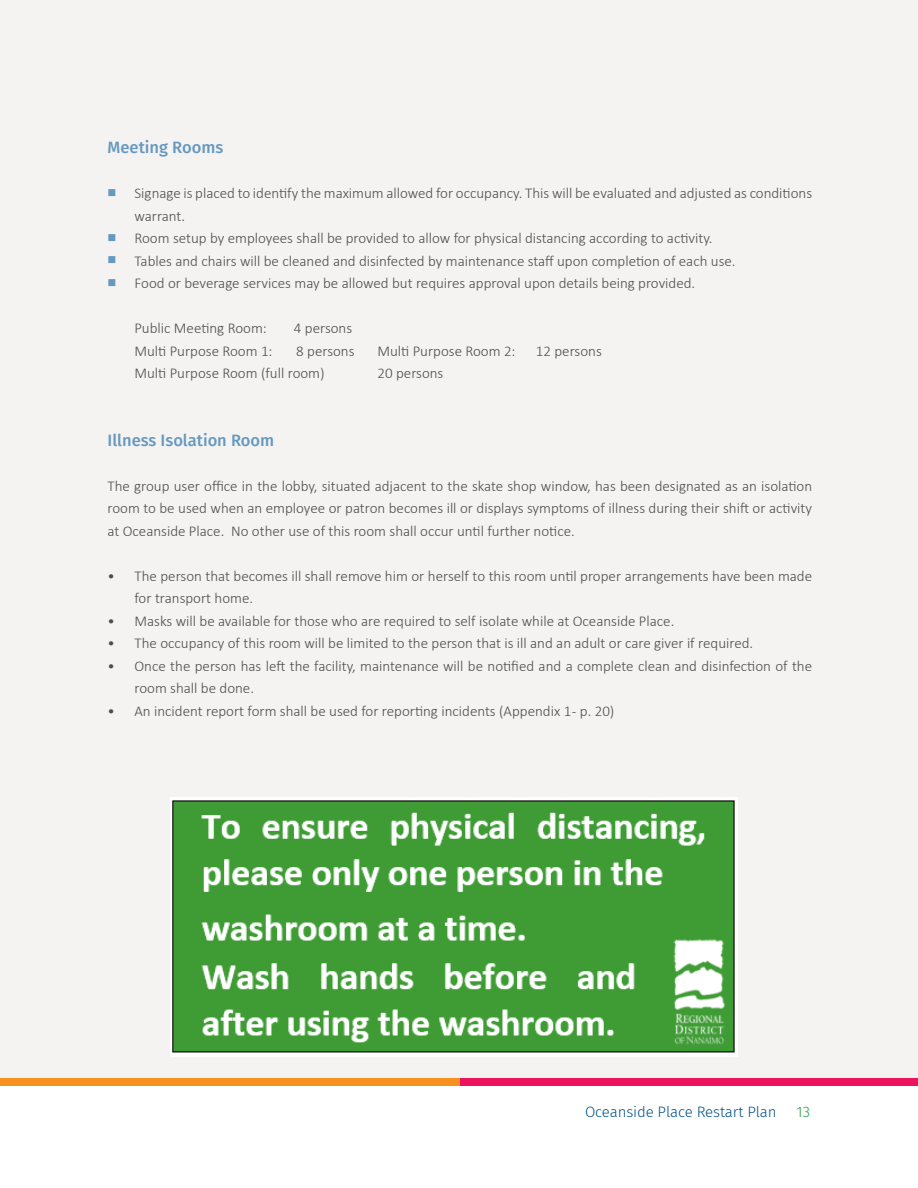
<style>
.page{position:relative;width:918px;height:1188px;background:#fff}
.page>*{position:absolute;margin:0;border:0;box-sizing:border-box;transform-origin:0 0}
.t1{font:500 16.5px "Fira Sans";color:#6599bf}
.t2{font:300 15px/22.5px "Calibri";color:#4d4d4f}
.t3{font:300 15px "Fira Sans";letter-spacing:-.01em;color:#005387}
.t4{font:300 15px "Fira Sans";color:#26a146}
.s1{color:#6599bf}
</style>
<div class="page">
<div style="left:458px;top:1078px;width:460px;height:7px;background:#ed135d"></div>
<div style="left:0;top:1078px;width:460px;height:7px;background:#f7901e"></div>
<div style="left:0;top:1px;width:918px;height:1077px;background:#f5f3f1"></div>
<img style="left:171px;top:797px;width:567px;height:259px">
<p class="t1" style="left:108px;top:134px;width:117px">Meeting Rooms</p>
<p class="t2" style="left:135px;top:182px;width:679px;text-indent:-27px"><span class="s1">■</span> Signage is placed to identify the maximum allowed for occupancy. This will be evaluated and adjusted as conditions warrant.</p>
<p class="t2" style="left:108px;top:227px;width:607px"><span class="s1">■</span> Room setup by employees shall be provided to allow for physical distancing according to activity.</p>
<p class="t2" style="left:108px;top:249px;width:630px"><span class="s1">■</span> Tables and chairs will be cleaned and disinfected by maintenance staff upon completion of each use.</p>
<p class="t2" style="left:108px;top:272px;width:589px"><span class="s1">■</span> Food or beverage services may be allowed but requires approval upon details being provided.</p>
<p class="t2" style="left:135px;top:317px;width:134px">Public Meeting Room:</p>
<p class="t2" style="left:294px;top:317px;width:60px">4 persons</p>
<p class="t2" style="left:135px;top:339px;width:140px">Multi Purpose Room 1:</p>
<p class="t2" style="left:296px;top:339px;width:60px">8 persons</p>
<p class="t2" style="left:378px;top:339px;width:140px">Multi Purpose Room 2:</p>
<p class="t2" style="left:536px;top:339px;width:67px">12 persons</p>
<p class="t2" style="left:135px;top:362px;width:192px">Multi Purpose Room (full room)</p>
<p class="t2" style="left:378px;top:362px;width:67px">20 persons</p>
<p class="t1" style="left:108px;top:426px;width:168px">Illness Isolation Room</p>
<p class="t2" style="left:108px;top:474px;width:706px;text-align:justify">The group user office in the lobby, situated adjacent to the skate shop window, has been designated as an isolation room to be used when an employee or patron becomes ill or displays symptoms of illness during their shift or activity at Oceanside Place. No other use of this room shall occur until further notice.</p>
<p class="t2" style="left:135px;top:564px;width:679px;text-indent:-27px">• The person that becomes ill shall remove him or herself to this room until proper arrangements have been made for transport home.</p>
<p class="t2" style="left:108px;top:609px;width:568px">• Masks will be available for those who are required to self isolate while at Oceanside Place.</p>
<p class="t2" style="left:108px;top:632px;width:647px">• The occupancy of this room will be limited to the person that is ill and an adult or care giver if required.</p>
<p class="t2" style="left:135px;top:654px;width:679px;text-indent:-27px">• Once the person has left the facility, maintenance will be notified and a complete clean and disinfection of the room shall be done.</p>
<p class="t2" style="left:108px;top:699px;width:508px">• An incident report form shall be used for reporting incidents (Appendix 1 - p. 20)</p>
<p class="t3" style="left:585px;top:1102px;width:193px">Oceanside Place Restart Plan</p>
<p class="t4" style="left:797px;top:1102px;width:15px">13</p>
</div>
